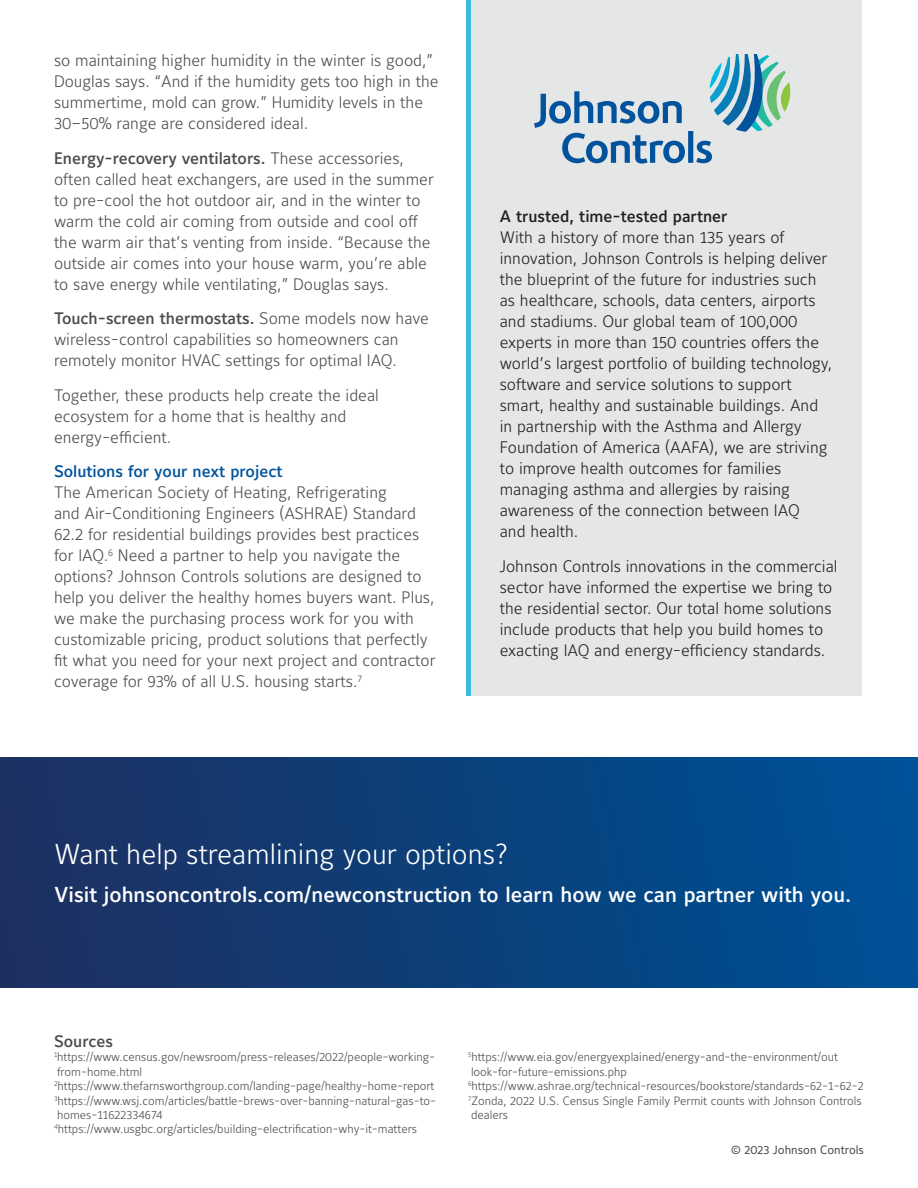
<style>
.page{position:relative;width:918px;height:1188px;background:#fff}
.page>*{position:absolute;margin:0;border:0;box-sizing:border-box;transform-origin:0 0}
.t1{font:300 28.5px "Maurea Jci Lf ML";color:#fff}
.t2{font:500 21.3px "Maurea Jci Lf ML";color:#fff}
.t3{font:300 16.5px/21px "Maurea Jci Lf ML";color:#4b4c4d}
.t4{font:300 16.5px/21px "Maurea Jci Lf ML";color:#231f20}
.t5{font:500 16.5px "Maurea Jci Lf ML";color:#4b4c4d}
.t6{font:300 12px/14.4px "Maurea Jci Lf ML";color:#4b4c4d}
.t7{font:12px "Maurea Jci Lf ML";color:#4b4c4d}
.s1{font-weight:500}
.s2{font-weight:500;color:#01539e}
</style>
<div class="page">
<div style="left:0;top:758px;width:918px;height:229px;background:linear-gradient(to right,#1d2f5f,#005197)"></div>
<div style="left:466px;top:0;width:396px;height:696px;background:#e5e6e6"></div>
<svg style="left:534px;top:54px;width:256px;height:110px"></svg>
<div style="left:466px;top:0;width:5px;height:696px;background:#3db9e1"></div>
<p class="t3" style="left:54px;top:50px;width:386px">so maintaining higher humidity in the winter is good,” Douglas says. “And if the humidity gets too high in the summertime, mold can grow.” Humidity levels in the 30–50% range are considered ideal.</p>
<p class="t3" style="left:54px;top:147px;width:381px"><span class="s1">Energy-recovery ventilators.</span> These accessories, often called heat exchangers, are used in the summer to pre-cool the hot outdoor air, and in the winter to warm the cold air coming from outside and cool off the warm air that’s venting from inside. “Because the outside air comes into your house warm, you’re able to save energy while ventilating,” Douglas says.</p>
<p class="t3" style="left:54px;top:308px;width:376px"><span class="s1">Touch-screen thermostats.</span> Some models now have wireless-control capabilities so homeowners can remotely monitor HVAC settings for optimal IAQ.</p>
<p class="t3" style="left:54px;top:384px;width:326px">Together, these products help create the ideal ecosystem for a home that is healthy and energy-efficient.</p>
<p class="t3" style="left:54px;top:461px;width:383px"><span class="s2">Solutions for your next project<br></span>The American Society of Heating, Refrigerating<br>and Air-Conditioning Engineers (ASHRAE) Standard 62.2 for residential buildings provides best practices for IAQ.<sup>6</sup> Need a partner to help you navigate the options? Johnson Controls solutions are designed to help you deliver the healthy homes buyers want. Plus, we make the purchasing process work for you with customizable pricing, product solutions that perfectly fit what you need for your next project and contractor coverage for 93% of all U.S. housing starts.<sup>7</sup></p>
<p class="t4" style="left:500px;top:206px;width:334px"><span class="s1">A trusted, time-tested partner<br></span>With a history of more than 135 years of innovation, Johnson Controls is helping deliver the blueprint of the future for industries such as healthcare, schools, data centers, airports and stadiums. Our global team of 100,000 experts in more than 150 countries offers the world’s largest portfolio of building technology, software and service solutions to support smart, healthy and sustainable buildings. And in partnership with the Asthma and Allergy Foundation of America (AAFA), we are striving to improve health outcomes for families managing asthma and allergies by raising awareness of the connection between IAQ<br>and health.</p>
<p class="t4" style="left:500px;top:555px;width:339px">Johnson Controls innovations in the commercial sector have informed the expertise we bring to the residential sector. Our total home solutions include products that help you build homes to exacting IAQ and energy-efficiency standards.</p>
<p class="t1" style="left:54px;top:837px;width:455px">Want help streamlining your options?</p>
<p class="t2" style="left:54px;top:882px;width:799px">Visit johnsoncontrols.com/newconstruction to learn how we can partner with you.</p>
<p class="t5" style="left:54px;top:1031px;width:60px">Sources</p>
<p class="t6" style="left:54px;top:1050px;width:383px"><sup>1</sup>https://www.census.gov/newsroom/press-releases/2022/people-working&shy;from-home.html</p>
<p class="t6" style="left:54px;top:1079px;width:382px"><sup>2</sup>https://www.thefarnsworthgroup.com/landing-page/healthy-home-report</p>
<p class="t6" style="left:54px;top:1093px;width:384px"><sup>3</sup>https://www.wsj.com/articles/battle-brews-over-banning-natural-gas-to&shy;homes-11622334674</p>
<p class="t6" style="left:54px;top:1122px;width:365px"><sup>4</sup>https://www.usgbc.org/articles/building-electrification-why-it-matters</p>
<p class="t6" style="left:468px;top:1050px;width:371px"><sup>5</sup>https://www.eia.gov/energyexplained/energy-and-the-environment/out look-for-future-emissions.php</p>
<p class="t6" style="left:468px;top:1079px;width:397px"><sup>6</sup>https://www.ashrae.org/technical-resources/bookstore/standards-62-1-62-2</p>
<p class="t6" style="left:468px;top:1093px;width:395px"><sup>7</sup>Zonda, 2022 U.S. Census Single Family Permit counts with Johnson Controls dealers</p>
<p class="t7" style="left:731px;top:1142px;width:134px">© 2023 Johnson Controls</p>
</div>
